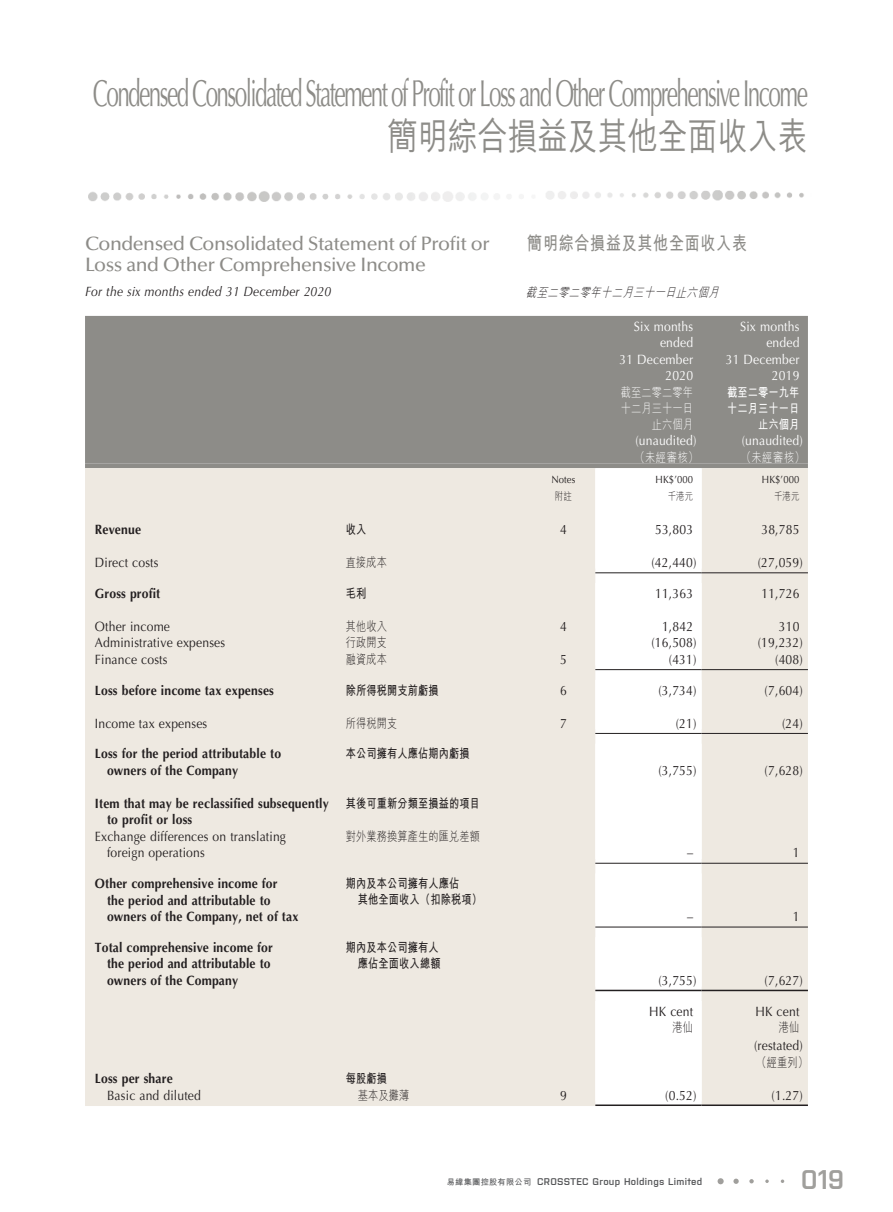
<style>
.page{position:relative;width:893px;height:1212px;background:#fff}
.page>*{position:absolute;margin:0;border:0;box-sizing:border-box;transform-origin:0 0}
.t1{font:37.5px "Optima LT Std";letter-spacing:-.07em;color:#8d8c88;scale:.6 1}
.t2{font:500 37.5px "M Hei HK";color:#8d8c88;scale:.8 1}
.t3{font:600 27px "Purista";color:#a09f9c}
._01_H1{font:500 19.5px/21px "Optima LT Std";letter-spacing:-.025em;color:#8d8c88}
._001_H1_C{font:700 18.75px "M Hei HK";letter-spacing:.05em;color:#8d8c88;scale:.8 1}
._50_Table_txt{font:700 13.5px/16.5px "Optima LT Std";letter-spacing:.015em;color:#231f20;scale:.9 1}
._50_Table_txt-2{font:13.5px/16.5px "Optima LT Std";letter-spacing:.015em;color:#231f20;scale:.9 1}
._50_Table_txt-3{font:13.5px "Optima LT Std";letter-spacing:.015em;color:#fff;scale:.9 1}
._00_txt{font:italic 13.5px "Optima LT Std";letter-spacing:.015em;color:#231f20;scale:.9 1}
._50_Table_txt-4{font:700 12.75px/15.9px "M Hei HK";letter-spacing:.015em;color:#231f20;scale:.8 1}
._50_Table_txt-5{font:300 12.75px "M Hei HK";letter-spacing:.015em;color:#231f20;scale:.8 1}
._50_Table_txt-6{font:300 12.75px "M Hei HK";letter-spacing:.015em;color:#fff;scale:.8 1}
._50_Table_txt-7{font:700 12.75px "M Hei HK";letter-spacing:.015em;color:#fff;scale:.8 1}
._000_txt_C{font:italic 300 12.75px "M Hei HK";color:#231f20;scale:.8 1}
._50_Table_txt-8{font:10.5px "Optima LT Std";letter-spacing:.015em;color:#231f20;scale:.9 1}
._50_Table_txt-9{font:300 10.5px "M Hei HK";letter-spacing:.015em;color:#231f20;scale:.8 1}
.t4{font:600 9.75px "Purista";letter-spacing:.03em;color:#57585a}
.s1{font-family:"M Hei HK";font-weight:700;font-size:8.25px}
</style>
<div class="page">
<svg style="left:718px;top:1178px;width:6px;height:6px"></svg>
<svg style="left:733px;top:1178px;width:6px;height:6px"></svg>
<svg style="left:749px;top:1179px;width:5px;height:4px"></svg>
<svg style="left:765px;top:1179px;width:4px;height:4px"></svg>
<svg style="left:781px;top:1179px;width:3px;height:4px"></svg>
<img style="left:88px;top:190px;width:716px;height:12px">
<div style="left:85px;top:316px;width:723px;height:148px;background:#8d8c88"></div>
<hr style="left:85px;top:464px;width:723px;height:4px;background:#8d8c88">
<div style="left:85px;top:468px;width:723px;height:638px;background:#eee9e1"></div>
<svg style="left:595px;top:468px;width:107px;height:633px"></svg>
<hr style="left:595px;top:572px;width:107px;height:1px;background:#231f20">
<hr style="left:702px;top:572px;width:106px;height:1px;background:#231f20">
<hr style="left:595px;top:669px;width:107px;height:1px;background:#231f20">
<hr style="left:702px;top:669px;width:106px;height:1px;background:#231f20">
<hr style="left:595px;top:733px;width:107px;height:1px;background:#231f20">
<hr style="left:702px;top:733px;width:106px;height:1px;background:#231f20">
<hr style="left:595px;top:863px;width:107px;height:1px;background:#231f20">
<hr style="left:702px;top:863px;width:106px;height:1px;background:#231f20">
<hr style="left:595px;top:927px;width:107px;height:1px;background:#231f20">
<hr style="left:702px;top:927px;width:106px;height:1px;background:#231f20">
<hr style="left:595px;top:990px;width:107px;height:1px;background:#231f20">
<hr style="left:702px;top:990px;width:106px;height:1px;background:#231f20">
<hr style="left:595px;top:1104px;width:107px;height:2px;background:#231f20">
<hr style="left:702px;top:1104px;width:106px;height:2px;background:#231f20">
<h1 class="t1" style="left:93px;top:71px;width:1193px">Condensed Consolidated Statement of Profit or Loss and Other Comprehensive Income</h1>
<h1 class="t2" style="left:388px;top:109px;width:526px">簡明綜合損益及其他全面收入表</h1>
<p class="_01_H1" style="left:85px;top:233px;width:406px">Condensed Consolidated Statement of Profit or<br>Loss and Other Comprehensive Income</p>
<p class="_00_txt" style="left:85px;top:283px;width:275px">For the six months ended 31 December 2020</p>
<p class="_001_H1_C" style="left:527px;top:229px;width:276px">簡明綜合損益及其他全面收入表</p>
<p class="_000_txt_C" style="left:526px;top:283px;width:248px">截至二零二零年十二月三十一日止六個月</p>
<p class="_50_Table_txt-3" style="left:634px;top:318px;width:67px">Six months</p>
<p class="_50_Table_txt-3" style="left:660px;top:335px;width:38px">ended</p>
<p class="_50_Table_txt-3" style="left:619px;top:351px;width:83px">31 December</p>
<p class="_50_Table_txt-3" style="left:666px;top:368px;width:32px">2020</p>
<p class="_50_Table_txt-6" style="left:621px;top:383px;width:92px">截至二零二零年</p>
<p class="_50_Table_txt-6" style="left:621px;top:400px;width:92px">十二月三十一日</p>
<p class="_50_Table_txt-6" style="left:652px;top:415px;width:53px">止六個月</p>
<p class="_50_Table_txt-3" style="left:740px;top:318px;width:67px">Six months</p>
<p class="_50_Table_txt-3" style="left:766px;top:335px;width:38px">ended</p>
<p class="_50_Table_txt-3" style="left:726px;top:351px;width:83px">31 December</p>
<p class="_50_Table_txt-3" style="left:772px;top:368px;width:32px">2019</p>
<p class="_50_Table_txt-7" style="left:727px;top:383px;width:92px">截至二零一九年</p>
<p class="_50_Table_txt-7" style="left:727px;top:399px;width:92px">十二月三十一日</p>
<p class="_50_Table_txt-7" style="left:758px;top:415px;width:53px">止六個月</p>
<p class="_50_Table_txt-3" style="left:635px;top:433px;width:69px">(unaudited)</p>
<p class="_50_Table_txt-3" style="left:742px;top:433px;width:69px">(unaudited)</p>
<p class="_50_Table_txt-6" style="left:635px;top:448px;width:81px">（未經審核）</p>
<p class="_50_Table_txt-6" style="left:741px;top:448px;width:81px">（未經審核）</p>
<p class="_50_Table_txt-8" style="left:551px;top:474px;width:28px">Notes</p>
<p class="_50_Table_txt-8" style="left:656px;top:474px;width:43px">HK$’000</p>
<p class="_50_Table_txt-8" style="left:762px;top:474px;width:43px">HK$’000</p>
<p class="_50_Table_txt-9" style="left:555px;top:489px;width:23px">附註</p>
<p class="_50_Table_txt-9" style="left:668px;top:489px;width:33px">千港元</p>
<p class="_50_Table_txt-9" style="left:774px;top:489px;width:33px">千港元</p>
<p class="_50_Table_txt" style="left:95px;top:521px;width:53px">Revenue</p>
<p class="_50_Table_txt-4" style="left:346px;top:520px;width:27px">收入</p>
<p class="_50_Table_txt-2" style="left:560px;top:521px;width:9px">4</p>
<p class="_50_Table_txt-2" style="left:655px;top:521px;width:44px">53,803</p>
<p class="_50_Table_txt-2" style="left:761px;top:521px;width:44px">38,785</p>
<p class="_50_Table_txt-2" style="left:95px;top:554px;width:72px">Direct costs</p>
<p class="_50_Table_txt-5" style="left:346px;top:553px;width:53px">直接成本</p>
<p class="_50_Table_txt-2" style="left:651px;top:554px;width:52px">(42,440)</p>
<p class="_50_Table_txt-2" style="left:758px;top:554px;width:52px">(27,059)</p>
<p class="_50_Table_txt" style="left:95px;top:585px;width:74px">Gross profit</p>
<p class="_50_Table_txt-4" style="left:346px;top:584px;width:27px">毛利</p>
<p class="_50_Table_txt-2" style="left:655px;top:585px;width:44px">11,363</p>
<p class="_50_Table_txt-2" style="left:761px;top:585px;width:44px">11,726</p>
<p class="_50_Table_txt-2" style="left:95px;top:618px;width:85px">Other income</p>
<p class="_50_Table_txt-5" style="left:346px;top:617px;width:53px">其他收入</p>
<p class="_50_Table_txt-2" style="left:560px;top:618px;width:9px">4</p>
<p class="_50_Table_txt-2" style="left:662px;top:618px;width:36px">1,842</p>
<p class="_50_Table_txt-2" style="left:779px;top:618px;width:24px">310</p>
<p class="_50_Table_txt-2" style="left:95px;top:635px;width:146px">Administrative expenses</p>
<p class="_50_Table_txt-5" style="left:346px;top:634px;width:53px">行政開支</p>
<p class="_50_Table_txt-2" style="left:651px;top:635px;width:52px">(16,508)</p>
<p class="_50_Table_txt-2" style="left:758px;top:635px;width:52px">(19,232)</p>
<p class="_50_Table_txt-2" style="left:95px;top:651px;width:82px">Finance costs</p>
<p class="_50_Table_txt-5" style="left:346px;top:650px;width:53px">融資成本</p>
<p class="_50_Table_txt-2" style="left:560px;top:651px;width:9px">5</p>
<p class="_50_Table_txt-2" style="left:669px;top:651px;width:32px">(431)</p>
<p class="_50_Table_txt-2" style="left:775px;top:651px;width:32px">(408)</p>
<p class="_50_Table_txt" style="left:95px;top:682px;width:200px">Loss before income tax expenses</p>
<p class="_50_Table_txt-4" style="left:346px;top:681px;width:118px">除所得稅開支前虧損</p>
<p class="_50_Table_txt-2" style="left:560px;top:682px;width:9px">6</p>
<p class="_50_Table_txt-2" style="left:658px;top:682px;width:44px">(3,734)</p>
<p class="_50_Table_txt-2" style="left:765px;top:682px;width:44px">(7,604)</p>
<p class="_50_Table_txt-2" style="left:95px;top:715px;width:126px">Income tax expenses</p>
<p class="_50_Table_txt-5" style="left:346px;top:714px;width:66px">所得稅開支</p>
<p class="_50_Table_txt-2" style="left:560px;top:715px;width:9px">7</p>
<p class="_50_Table_txt-2" style="left:676px;top:715px;width:25px">(21)</p>
<p class="_50_Table_txt-2" style="left:782px;top:715px;width:25px">(24)</p>
<p class="_50_Table_txt" style="left:107px;top:746px;width:195px;text-indent:-12px">Loss for the period attributable to owners of the Company</p>
<p class="_50_Table_txt-4" style="left:346px;top:745px;width:156px">本公司擁有人應佔期內虧損</p>
<p class="_50_Table_txt-2" style="left:658px;top:762px;width:44px">(3,755)</p>
<p class="_50_Table_txt-2" style="left:765px;top:762px;width:44px">(7,628)</p>
<p class="_50_Table_txt" style="left:107px;top:795px;width:248px;text-indent:-12px">Item that may be reclassified subsequently to profit or loss</p>
<p class="_50_Table_txt-4" style="left:346px;top:794px;width:169px">其後可重新分類至損益的項目</p>
<p class="_50_Table_txt-2" style="left:107px;top:828px;width:200px;text-indent:-12px">Exchange differences on translating foreign operations</p>
<p class="_50_Table_txt-5" style="left:346px;top:827px;width:169px">對外業務換算產生的匯兌差額</p>
<p class="_50_Table_txt" style="left:107px;top:875px;width:214px;text-indent:-12px">Other comprehensive income for<br>the period and attributable to owners of the Company, net of tax</p>
<p class="_50_Table_txt-4" style="left:358px;top:874px;width:156px;text-indent:-12px">期內及本公司擁有人應佔<br>其他全面收入（扣除稅項）</p>
<p class="_50_Table_txt" style="left:107px;top:939px;width:186px;text-indent:-12px">Total comprehensive income for the period and attributable to owners of the Company</p>
<p class="_50_Table_txt-4" style="left:346px;top:938px;width:120px;text-align:right">期內及本公司擁有人應佔全面收入總額</p>
<p class="_50_Table_txt-2" style="left:687px;top:845px;width:8px">–</p>
<p class="_50_Table_txt-2" style="left:793px;top:845px;width:9px">1</p>
<p class="_50_Table_txt-2" style="left:687px;top:908px;width:8px">–</p>
<p class="_50_Table_txt-2" style="left:793px;top:908px;width:9px">1</p>
<p class="_50_Table_txt-2" style="left:658px;top:972px;width:44px">(3,755)</p>
<p class="_50_Table_txt-2" style="left:765px;top:972px;width:44px">(7,627)</p>
<p class="_50_Table_txt-2" style="left:649px;top:1003px;width:50px">HK cent</p>
<p class="_50_Table_txt-2" style="left:755px;top:1003px;width:50px">HK cent</p>
<p class="_50_Table_txt-5" style="left:673px;top:1019px;width:27px">港仙</p>
<p class="_50_Table_txt-5" style="left:779px;top:1019px;width:27px">港仙</p>
<p class="_50_Table_txt-2" style="left:754px;top:1038px;width:56px">(restated)</p>
<p class="_50_Table_txt-5" style="left:756px;top:1053px;width:66px">（經重列）</p>
<p class="_50_Table_txt" style="left:95px;top:1070px;width:88px">Loss per share</p>
<p class="_50_Table_txt-4" style="left:346px;top:1070px;width:53px">每股虧損</p>
<p class="_50_Table_txt-2" style="left:107px;top:1087px;width:106px">Basic and diluted</p>
<p class="_50_Table_txt-5" style="left:358px;top:1086px;width:66px">基本及攤薄</p>
<p class="_50_Table_txt-2" style="left:560px;top:1087px;width:9px">9</p>
<p class="_50_Table_txt-2" style="left:665px;top:1087px;width:36px">(0.52)</p>
<p class="_50_Table_txt-2" style="left:772px;top:1087px;width:36px">(1.27)</p>
<p class="t4" style="left:447px;top:1174px;width:257px"><span class="s1">易緯集團控股有限公司</span> CROSSTEC Group Holdings Limited</p>
<h2 class="t3" style="left:801px;top:1159px;width:45px">019</h2>
</div>
